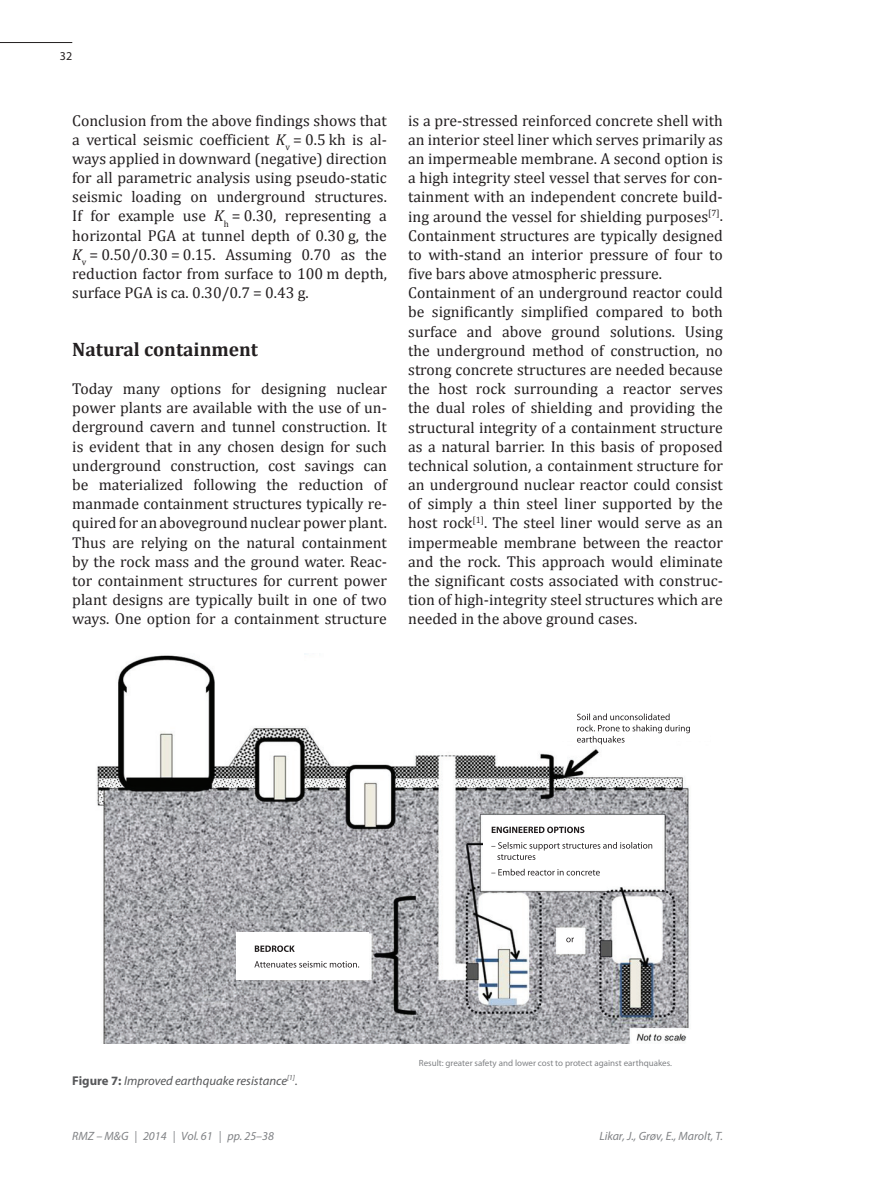
<style>
.page{position:relative;width:893px;height:1191px;background:#fff}
.page>*{position:absolute;margin:0;border:0;box-sizing:border-box;transform-origin:0 0}
.t1{font:700 19.5px "Cambria";color:#231f20}
.t2{font:15.75px/19.2px "Cambria";color:#231f20;text-align:justify}
.t3{font:italic 12.75px "Myriad Pro";color:#57585a}
.t4{font:italic 12px "Myriad Pro";color:#808285}
.t5{font:12px "Myriad Pro";color:#231f20}
.t6{font:9px "Myriad Pro";color:#808285}
.s1{font-style:italic}
.s2{font-weight:700;font-style:normal}
</style>
<div class="page">
<hr style="left:0;top:42px;width:72px;height:1px;background:#231f20">
<img style="left:97px;top:654px;width:592px;height:390px">
<div style="left:511px;top:661px;width:198px;height:80px;background:#fff"></div>
<div style="left:483px;top:815px;width:179px;height:70px;background:#fff"></div>
<div style="left:559px;top:932px;width:23px;height:17px;background:#fff"></div>
<div style="left:237px;top:932px;width:132px;height:48px;background:#fff"></div>
<svg style="left:577px;top:713px;width:113px;height:31px"></svg>
<svg style="left:254px;top:961px;width:105px;height:6px"></svg>
<svg style="left:255px;top:945px;width:40px;height:7px"></svg>
<svg style="left:491px;top:868px;width:109px;height:7px"></svg>
<svg style="left:491px;top:842px;width:161px;height:18px"></svg>
<svg style="left:492px;top:826px;width:92px;height:7px"></svg>
<svg style="left:566px;top:937px;width:8px;height:5px"></svg>
<p class="t5" style="left:60px;top:48px;width:14px">32</p>
<p class="t2" style="left:72px;top:110px;width:316px">Conclusion from the above findings shows that a vertical seismic coefficient <span class="s1">K</span><sub>v</sub> = 0.5 kh is al&shy;ways applied in downward (negative) direction for all parametric analysis using pseudo-static seismic loading on underground structures.<br>If for example use <span class="s1">K</span><sub>h</sub> = 0.30, representing a horizontal PGA at tunnel depth of 0.30 g, the <span class="s1">K</span><sub>v</sub> = 0.50/0.30 = 0.15. Assuming 0.70 as the reduction factor from surface to 100 m depth, surface PGA is ca. 0.30/0.7 = 0.43 g.</p>
<p class="t1" style="left:72px;top:335px;width:187px">Natural containment</p>
<p class="t2" style="left:72px;top:379px;width:316px">Today many options for designing nuclear power plants are available with the use of un&shy;derground cavern and tunnel construction. It is evident that in any chosen design for such underground construction, cost savings can be materialized following the reduction of manmade containment structures typically re&shy;quired for an aboveground nuclear power plant.<br>Thus are relying on the natural containment by the rock mass and the ground water. Reac&shy;tor containment structures for current power plant designs are typically built in one of two ways. One option for a containment structure</p>
<p class="t2" style="left:408px;top:111px;width:316px;text-align:left">is a pre-stressed reinforced concrete shell with an interior steel liner which serves primarily as an impermeable membrane. A second option is a high integrity steel vessel that serves for con&shy;tainment with an independent concrete build&shy;ing around the vessel for shielding purposes<sup>[7]</sup>.<br>Containment structures are typically designed to with-stand an interior pressure of four to five bars above atmospheric pressure.<br>Containment of an underground reactor could be significantly simplified compared to both surface and above ground solutions. Using the underground method of construction, no strong concrete structures are needed because the host rock surrounding a reactor serves the dual roles of shielding and providing the structural integrity of a containment structure as a natural barrier. In this basis of proposed technical solution, a containment structure for an underground nuclear reactor could consist of simply a thin steel liner supported by the host rock<sup>[1]</sup>. The steel liner would serve as an impermeable membrane between the reactor and the rock. This approach would eliminate the significant costs associated with construc&shy;tion of high-integrity steel structures which are needed in the above ground cases.</p>
<p class="t3" style="left:72px;top:1072px;width:227px"><span class="s2">Figure 7:</span> Improved earthquake resistance<sup>[1]</sup>.</p>
<p class="t4" style="left:72px;top:1128px;width:203px">RMZ – M&amp;G | 2014 | Vol. 61 | pp. 25–38</p>
<p class="t6" style="left:419px;top:1057px;width:255px">Result: greater safety and lower cost to protect against earthquakes.</p>
<p class="t4" style="left:599px;top:1128px;width:125px">Likar, J., Grøv, E., Marolt, T.</p>
</div>
